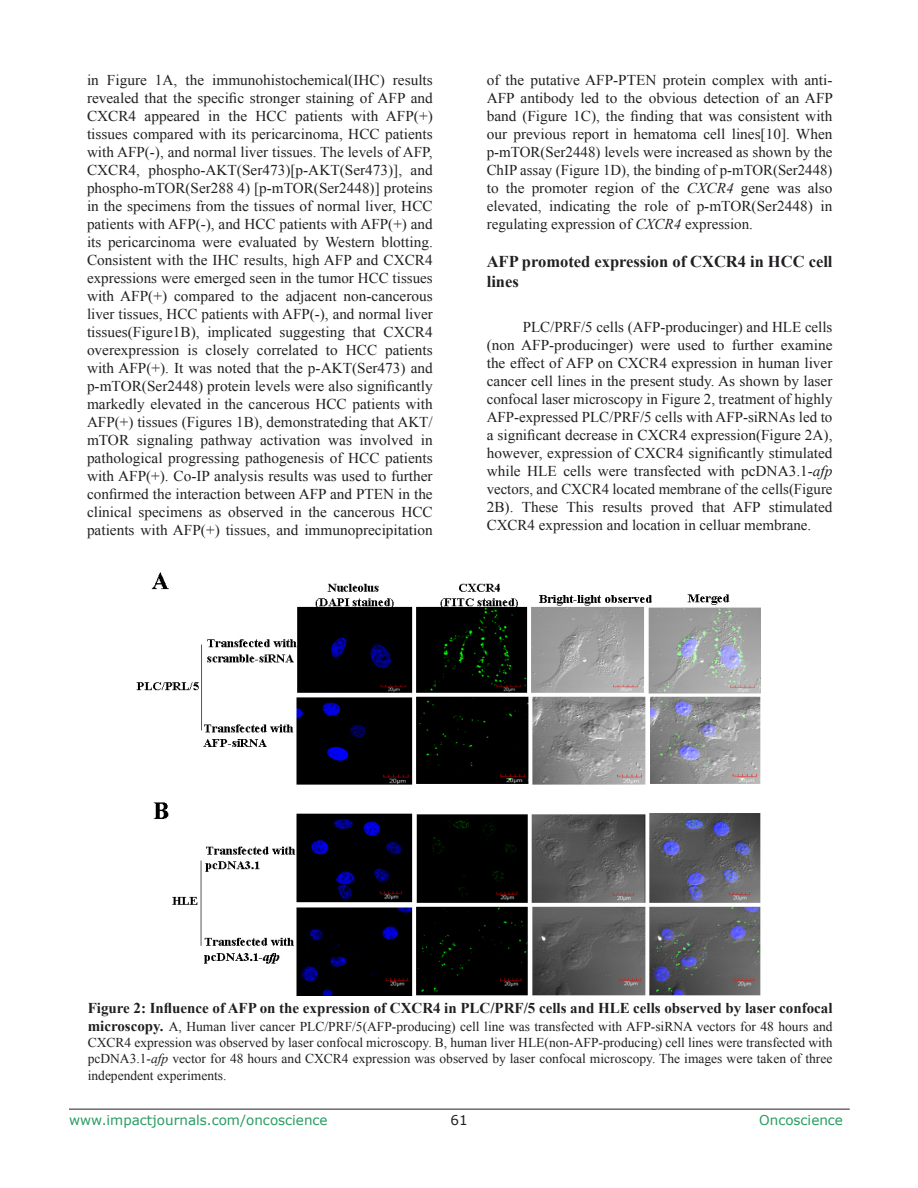
<style>
.page{position:relative;width:918px;height:1188px;background:#fff}
.page>*{position:absolute;margin:0;border:0;box-sizing:border-box;transform-origin:0 0}
.SubHeading{font:700 16.5px/19.8px "Times New Roman";color:#221f22}
.BodyText{font:15px/18px "Times New Roman";color:#221f22;text-align:justify}
.FigureText{font:700 15px "Times New Roman";color:#221f22}
.FigureText-2{font:13.5px/16.2px "Times New Roman";color:#221f22;text-align:justify}
.t1{font:13.5px "Verdana";color:#279c60}
.t2{font:13.5px "Verdana";color:#221f22}
.s1{font-style:italic}
.s2{font-weight:700;font-size:15px}
</style>
<div class="page">
<hr style="left:69px;top:1109px;width:781px;height:1px;background:#231f20">
<img style="left:136px;top:572px;width:624px;height:423px">
<p class="BodyText" style="left:87px;top:71px;width:347px">in Figure 1A, the immunohistochemical(IHC) results revealed that the specific stronger staining of AFP and CXCR4 appeared in the HCC patients with AFP(+) tissues compared with its pericarcinoma, HCC patients with AFP(-), and normal liver tissues. The levels of AFP, CXCR4, phospho-AKT(Ser473)[p-AKT(Ser473)], and phospho-mTOR(Ser288 4) [p-mTOR(Ser2448)] proteins in the specimens from the tissues of normal liver, HCC patients with AFP(-), and HCC patients with AFP(+) and its pericarcinoma were evaluated by Western blotting.<br>Consistent with the IHC results, high AFP and CXCR4 expressions were emerged seen in the tumor HCC tissues with AFP(+) compared to the adjacent non-cancerous liver tissues, HCC patients with AFP(-), and normal liver tissues(Figure1B), implicated suggesting that CXCR4 overexpression is closely correlated to HCC patients with AFP(+). It was noted that the p-AKT(Ser473) and p-mTOR(Ser2448) protein levels were also significantly markedly elevated in the cancerous HCC patients with AFP(+) tissues (Figures 1B), demonstrateding that AKT/ mTOR signaling pathway activation was involved in pathological progressing pathogenesis of HCC patients with AFP(+). Co-IP analysis results was used to further confirmed the interaction between AFP and PTEN in the clinical specimens as observed in the cancerous HCC patients with AFP(+) tissues, and immunoprecipitation</p>
<p class="BodyText" style="left:487px;top:71px;width:348px">of the putative AFP-PTEN protein complex with anti-AFP antibody led to the obvious detection of an AFP band (Figure 1C), the finding that was consistent with our previous report in hematoma cell lines[10]. When p-mTOR(Ser2448) levels were increased as shown by the ChIP assay (Figure 1D), the binding of p-mTOR(Ser2448) to the promoter region of the <span class="s1">CXCR4</span> gene was also elevated, indicating the role of p-mTOR(Ser2448) in regulating expression of <span class="s1">CXCR4</span> expression.</p>
<p class="SubHeading" style="left:487px;top:251px;width:347px">AFP promoted expression of CXCR4 in HCC cell lines</p>
<p class="BodyText" style="left:487px;top:318px;width:347px;text-indent:36px">PLC/PRF/5 cells (AFP-producinger) and HLE cells (non AFP-producinger) were used to further examine the effect of AFP on CXCR4 expression in human liver cancer cell lines in the present study. As shown by laser confocal laser microscopy in Figure 2, treatment of highly AFP-expressed PLC/PRF/5 cells with AFP-siRNAs led to a significant decrease in CXCR4 expression(Figure 2A), however, expression of CXCR4 significantly stimulated while HLE cells were transfected with pcDNA3.1-<span class="s1">afp </span>vectors, and CXCR4 located membrane of the cells(Figure 2B). These This results proved that AFP stimulated CXCR4 expression and location in celluar membrane.</p>
<p class="FigureText" style="left:88px;top:998px;width:746px">Figure 2: Influence of AFP on the expression of CXCR4 in PLC/PRF/5 cells and HLE cells observed by laser confocal</p>
<p class="FigureText-2" style="left:88px;top:1018px;width:746px"><span class="s2">microscopy.</span> A, Human liver cancer PLC/PRF/5(AFP-producing) cell line was transfected with AFP-siRNA vectors for 48 hours and CXCR4 expression was observed by laser confocal microscopy. B, human liver HLE(non-AFP-producing) cell lines were transfected with pcDNA3.1-<span class="s1">afp</span> vector for 48 hours and CXCR4 expression was observed by laser confocal microscopy. The images were taken of three independent experiments.</p>
<p class="t1" style="left:69px;top:1111px;width:260px">www.impactjournals.com/oncoscience</p>
<p class="t2" style="left:450px;top:1111px;width:19px">61</p>
<p class="t1" style="left:759px;top:1111px;width:85px">Oncoscience</p>
</div>
